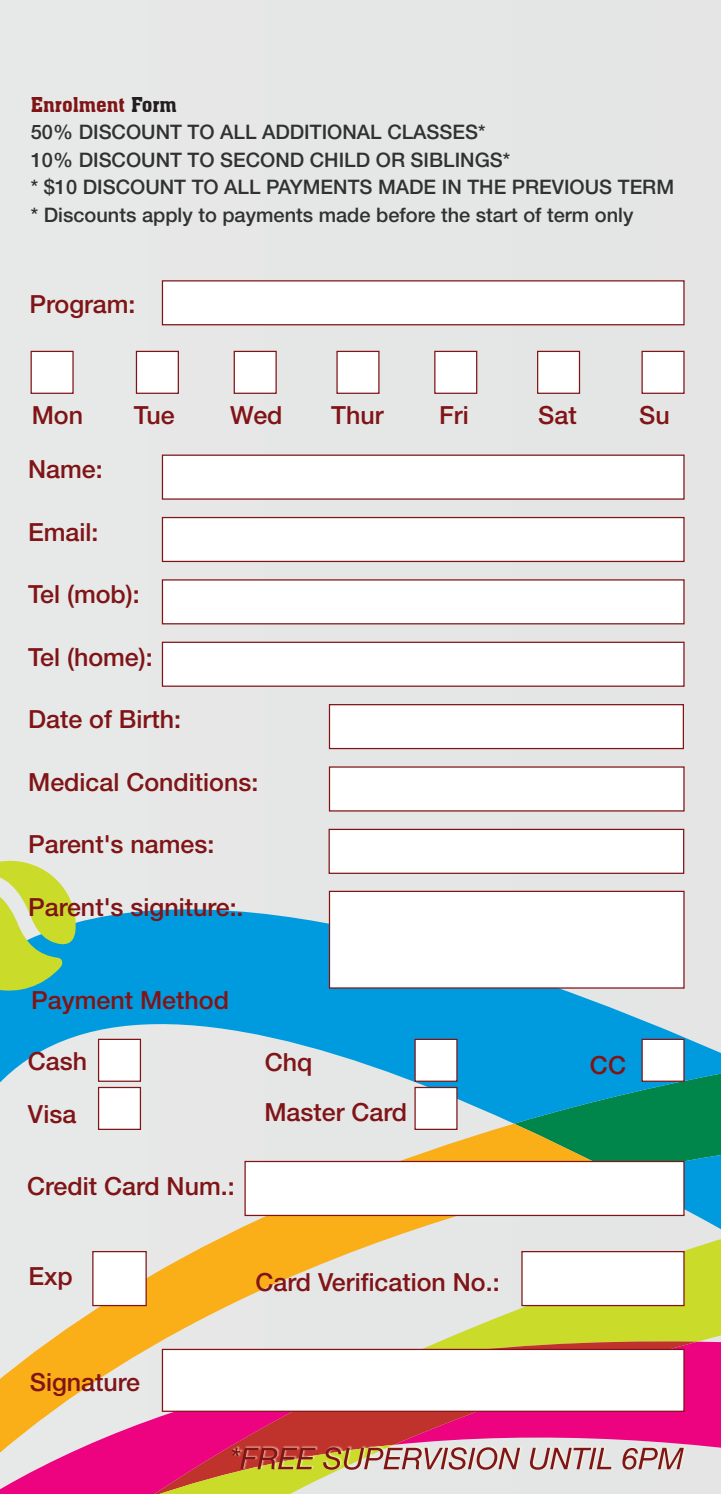
<style>
.page{position:relative;width:721px;height:1494px;background:#fff}
.page>*{position:absolute;margin:0;border:0;box-sizing:border-box;transform-origin:0 0}
.t1{font:500 25px "Helvetica Neue LT Pro";color:#801417}
.t2{font:500 20px/27.5px "Helvetica Neue LT Pro";color:#303131}
.t3{font:20px "Aachen BT";color:#801417}
.s1{color:#231f20}
</style>
<div class="page">
<div style="left:0;top:0;width:721px;height:1493px;background:#e5e6e6"></div>
<svg style="left:0;top:862px;width:721px;height:261px"></svg>
<svg style="left:25px;top:1123px;width:374px;height:236px"></svg>
<svg style="left:399px;top:1067px;width:322px;height:289px"></svg>
<svg style="left:149px;top:1339px;width:548px;height:17px"></svg>
<svg style="left:0;top:1359px;width:143px;height:85px"></svg>
<svg style="left:0;top:860px;width:77px;height:130px"></svg>
<img style="left:143px;top:1356px;width:578px;height:114px">
<div style="left:162px;top:280px;width:522px;height:45px;background:#fff;border:1px solid #801417"></div>
<div style="left:328px;top:828px;width:356px;height:45px;background:#fff;border:1px solid #801417"></div>
<div style="left:329px;top:766px;width:355px;height:45px;background:#fff"></div>
<div style="left:329px;top:704px;width:355px;height:45px;background:#fff;border:1px solid #801417"></div>
<div style="left:162px;top:641px;width:522px;height:45px;background:#fff;border:1px solid #801417"></div>
<div style="left:162px;top:579px;width:522px;height:45px;background:#fff;border:1px solid #801417"></div>
<div style="left:162px;top:517px;width:522px;height:45px;background:#fff;border:1px solid #801417"></div>
<div style="left:162px;top:454px;width:522px;height:45px;background:#fff;border:1px solid #801417"></div>
<div style="left:329px;top:890px;width:355px;height:98px;background:#fff;border:1px solid #801417"></div>
<div style="left:92px;top:1250px;width:55px;height:55px;background:#fff;border:1px solid #801417"></div>
<div style="left:521px;top:1250px;width:163px;height:55px;background:#fff;border:1px solid #801417"></div>
<div style="left:244px;top:1160px;width:440px;height:55px;background:#fff;border:1px solid #801417"></div>
<div style="left:162px;top:1348px;width:522px;height:63px;background:#fff;border:1px solid #801417"></div>
<div style="left:31px;top:351px;width:43px;height:43px;background:#fff;border:1px solid #801417"></div>
<div style="left:136px;top:351px;width:43px;height:43px;background:#fff;border:1px solid #801417"></div>
<div style="left:234px;top:351px;width:43px;height:43px;background:#fff;border:1px solid #801417"></div>
<div style="left:336px;top:351px;width:43px;height:43px;background:#fff;border:1px solid #801417"></div>
<div style="left:434px;top:351px;width:43px;height:43px;background:#fff;border:1px solid #801417"></div>
<div style="left:537px;top:351px;width:43px;height:43px;background:#fff;border:1px solid #801417"></div>
<div style="left:641px;top:351px;width:43px;height:43px;background:#fff;border:1px solid #801417"></div>
<div style="left:98px;top:1038px;width:43px;height:43px;background:#fff;border:1px solid #801417"></div>
<div style="left:98px;top:1086px;width:43px;height:43px;background:#fff;border:1px solid #801417"></div>
<div style="left:414px;top:1086px;width:43px;height:43px;background:#fff"></div>
<div style="left:414px;top:1038px;width:43px;height:43px;background:#fff"></div>
<div style="left:641px;top:1038px;width:43px;height:43px;background:#fff;border:1px solid #801417"></div>
<svg style="left:529px;top:1447px;width:82px;height:22px"></svg>
<svg style="left:622px;top:1447px;width:62px;height:22px"></svg>
<svg style="left:0;top:1444px;width:520px;height:50px"></svg>
<p class="t3" style="left:31px;top:92px;width:148px">Enrolment <span class="s1">Form</span></p>
<p class="t2" style="left:31px;top:118px;width:645px">50% DISCOUNT TO ALL ADDITIONAL CLASSES*<br>10% DISCOUNT TO SECOND CHILD OR SIBLINGS*<br>* $10 DISCOUNT TO ALL PAYMENTS MADE IN THE PREVIOUS TERM * Discounts apply to payments made before the start of term only</p>
<p class="t1" style="left:30px;top:289px;width:108px">Program:</p>
<p class="t1" style="left:32px;top:400px;width:53px">Mon</p>
<p class="t1" style="left:134px;top:400px;width:42px">Tue</p>
<p class="t1" style="left:230px;top:400px;width:54px">Wed</p>
<p class="t1" style="left:331px;top:400px;width:54px">Thur</p>
<p class="t1" style="left:439px;top:400px;width:31px">Fri</p>
<p class="t1" style="left:538px;top:400px;width:40px">Sat</p>
<p class="t1" style="left:639px;top:400px;width:32px">Su</p>
<p class="t1" style="left:28px;top:454px;width:76px">Name:</p>
<p class="t1" style="left:28px;top:516px;width:72px">Email:</p>
<p class="t1" style="left:28px;top:579px;width:113px">Tel (mob):</p>
<p class="t1" style="left:28px;top:641px;width:126px">Tel (home):</p>
<p class="t1" style="left:28px;top:704px;width:154px">Date of Birth:</p>
<p class="t1" style="left:28px;top:766px;width:232px">Medical Conditions:</p>
<p class="t1" style="left:28px;top:829px;width:188px">Parent's names:</p>
<p class="t1" style="left:28px;top:891px;width:217px">Parent's signiture:.</p>
<p class="t1" style="left:31px;top:985px;width:199px">Payment Method</p>
<p class="t1" style="left:28px;top:1046px;width:61px">Cash</p>
<p class="t1" style="left:265px;top:1047px;width:49px">Chq</p>
<p class="t1" style="left:590px;top:1050px;width:38px">CC</p>
<p class="t1" style="left:28px;top:1098px;width:50px">Visa</p>
<p class="t1" style="left:264px;top:1097px;width:144px">Master Card</p>
<p class="t1" style="left:27px;top:1170px;width:209px">Credit Card Num.:</p>
<p class="t1" style="left:28px;top:1261px;width:46px">Exp</p>
<p class="t1" style="left:255px;top:1266px;width:246px">Card Verification No.:</p>
<p class="t1" style="left:30px;top:1367px;width:112px">Signature</p>
</div>
